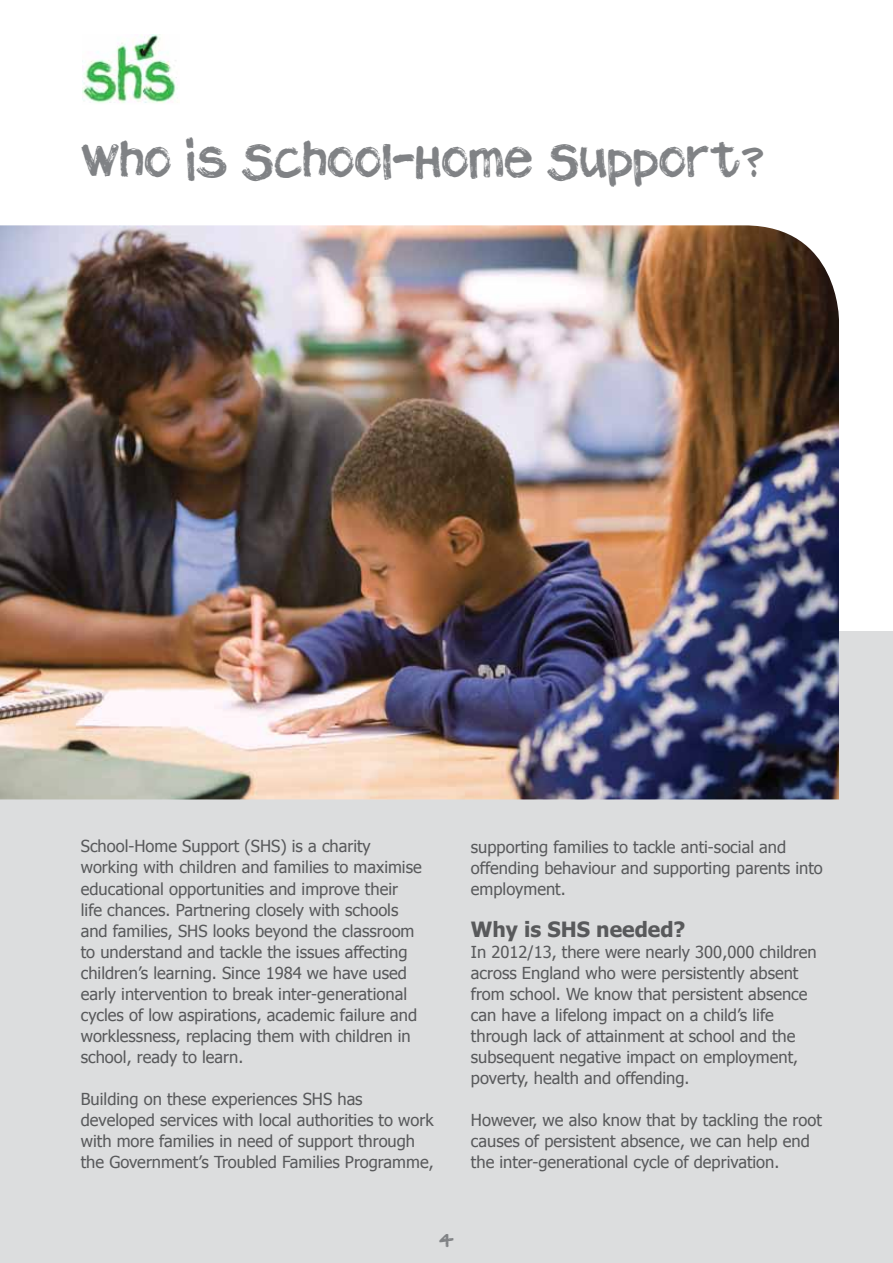
<style>
.page{position:relative;width:893px;height:1263px;background:#fff}
.page>*{position:absolute;margin:0;border:0;box-sizing:border-box;transform-origin:0 0}
.t1{font:700 42px "Plz Print Brush";color:#808285}
.t2{font:700 21px "Tahoma";color:#58595b}
.t3{font:700 18px "Plz Print Brush";color:#808285}
.t4{font:16.5px/21px "Tahoma";color:#58595b}
</style>
<div class="page">
<div style="left:0;top:631px;width:893px;height:632px;background:#dcddde"></div>
<img style="left:0;top:225px;width:839px;height:574px">
<img style="left:82px;top:34px;width:96px;height:69px">
<h1 class="t1" style="left:81px;top:136px;width:685px">WHO IS SCHOOL-HOME SUPPORT?</h1>
<p class="t4" style="left:81px;top:835px;width:342px">School-Home Support (SHS) is a charity working with children and families to maximise educational opportunities and improve their life chances. Partnering closely with schools and families, SHS looks beyond the classroom to understand and tackle the issues affecting children’s learning. Since 1984 we have used early intervention to break inter-generational cycles of low aspirations, academic failure and worklessness, replacing them with children in school, ready to learn.</p>
<p class="t4" style="left:81px;top:1087px;width:354px">Building on these experiences SHS has developed services with local authorities to work with more families in need of support through the Government’s Troubled Families Programme,</p>
<p class="t4" style="left:471px;top:835px;width:353px">supporting families to tackle anti-social and offending behaviour and supporting parents into employment.</p>
<p class="t2" style="left:471px;top:914px;width:216px">Why is SHS needed?</p>
<p class="t4" style="left:471px;top:940px;width:347px">In 2012/13, there were nearly 300,000 children across England who were persistently absent from school. We know that persistent absence can have a lifelong impact on a child’s life through lack of attainment at school and the subsequent negative impact on employment, poverty, health and offending.</p>
<p class="t4" style="left:471px;top:1108px;width:352px">However, we also know that by tackling the root causes of persistent absence, we can help end the inter-generational cycle of deprivation.</p>
<p class="t3" style="left:439px;top:1229px;width:17px">4</p>
</div>
